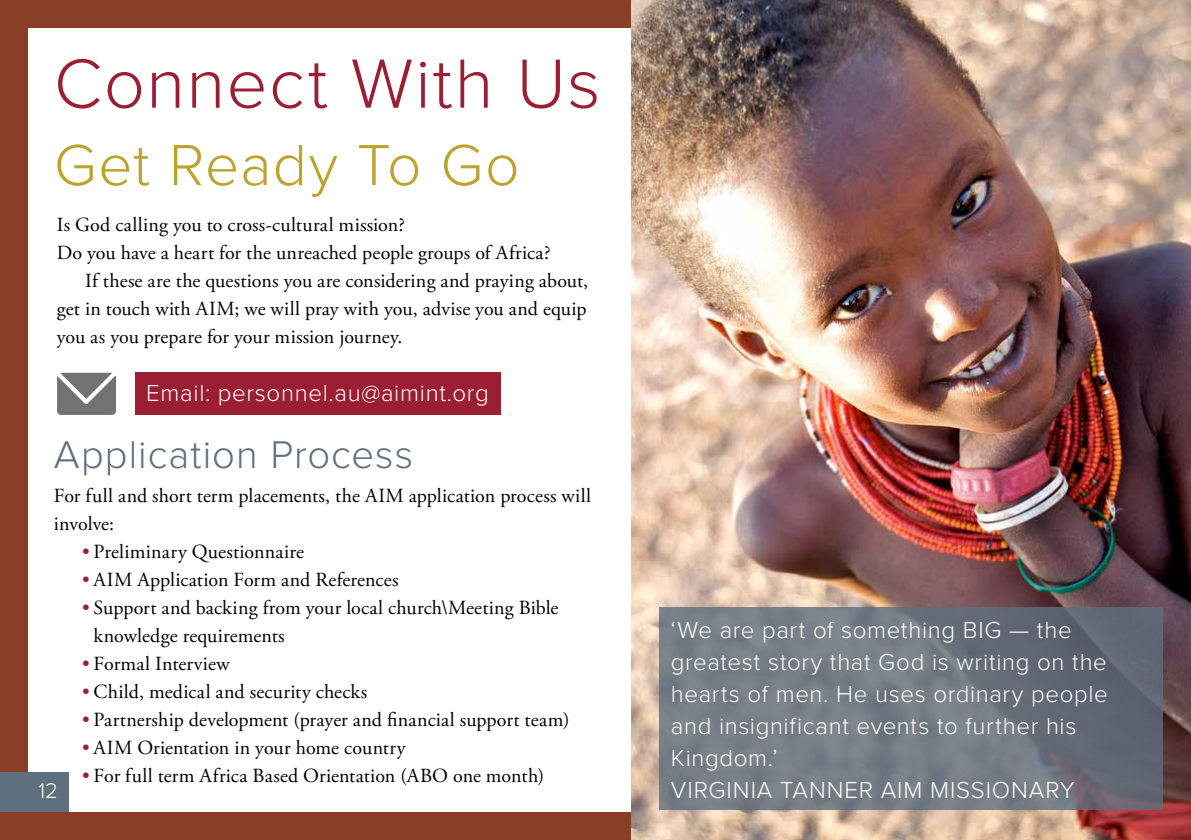
<style>
.page{position:relative;width:1191px;height:840px;background:#fff}
.page>*{position:absolute;margin:0;border:0;box-sizing:border-box;transform-origin:0 0}
.t1{font:300 72px "Proxima Nova";letter-spacing:.02em;color:#9b1e33}
.t2{font:300 60px "Proxima Nova";letter-spacing:.02em;color:#bda22c}
.t3{font:300 40px "Proxima Nova";letter-spacing:.025em;color:#5e6f7e}
.t4{font:300 24px/32px "Proxima Nova";letter-spacing:.03em;color:#fff}
.t5{font:300 22px "Proxima Nova";color:#fff}
.t6{font:20px/28px "Adobe Garamond Pro";letter-spacing:.005em;color:#000}
.s1{color:#9b1e33}
</style>
<div class="page">
<div style="left:0;top:0;width:1191px;height:839px;background:#893f27"></div>
<div style="left:28px;top:28px;width:657px;height:783px;background:#fff"></div>
<img style="left:631px;top:0;width:560px;height:839px">
<div style="left:0;top:771px;width:68px;height:40px;background:#5e6f7e"></div>
<div style="left:135px;top:372px;width:365px;height:43px;background:#9b1e33"></div>
<svg style="left:659px;top:607px;width:503px;height:202px;background:#6f7780"></svg>
<svg style="left:57px;top:372px;width:59px;height:42px;background:#878889"></svg>
<h1 class="t1" style="left:54px;top:42px;width:548px">Connect With Us</h1>
<h2 class="t2" style="left:54px;top:130px;width:467px">Get Ready To Go</h2>
<p class="t6" style="left:57px;top:211px;width:349px">Is God calling you to cross-cultural mission?</p>
<p class="t6" style="left:57px;top:239px;width:495px">Do you have a heart for the unreached people groups of Africa?</p>
<p class="t6" style="left:85px;top:267px;width:505px">If these are the questions you are considering and praying about,</p>
<p class="t6" style="left:57px;top:295px;width:531px">get in touch with AIM; we will pray with you, advise you and equip</p>
<p class="t6" style="left:57px;top:323px;width:347px">you as you prepare for your mission journey.</p>
<p class="t4" style="left:146px;top:377px;width:344px">Email: personnel.au@aimint.org</p>
<h3 class="t3" style="left:54px;top:431px;width:361px">Application Process</h3>
<p class="t6" style="left:54px;top:482px;width:539px">For full and short term placements, the AIM application process will involve:</p>
<p class="t6" style="left:82px;top:538px;width:223px"><span class="s1">•</span> Preliminary Questionnaire</p>
<p class="t6" style="left:82px;top:566px;width:318px"><span class="s1">•</span> AIM Application Form and References</p>
<p class="t6" style="left:94px;top:594px;width:466px;text-indent:-11px"><span class="s1">•</span> Support and backing from your local church\Meeting Bible knowledge requirements</p>
<p class="t6" style="left:82px;top:650px;width:149px"><span class="s1">•</span> Formal Interview</p>
<p class="t6" style="left:82px;top:678px;width:287px"><span class="s1">•</span> Child, medical and security checks</p>
<p class="t6" style="left:82px;top:706px;width:489px"><span class="s1">•</span> Partnership development (prayer and financial support team)</p>
<p class="t6" style="left:82px;top:734px;width:325px"><span class="s1">•</span> AIM Orientation in your home country</p>
<p class="t6" style="left:82px;top:762px;width:463px"><span class="s1">•</span> For full term Africa Based Orientation (ABO one month)</p>
<p class="t5" style="left:38px;top:778px;width:21px">12</p>
<p class="t4" style="left:671px;top:613px;width:438px">‘We are part of something BIG — the greatest story that God is writing on the hearts of men. He uses ordinary people and insignificant events to further his<br>Kingdom.’<br>VIRGINIA TANNER AIM MISSIONARY</p>
</div>
